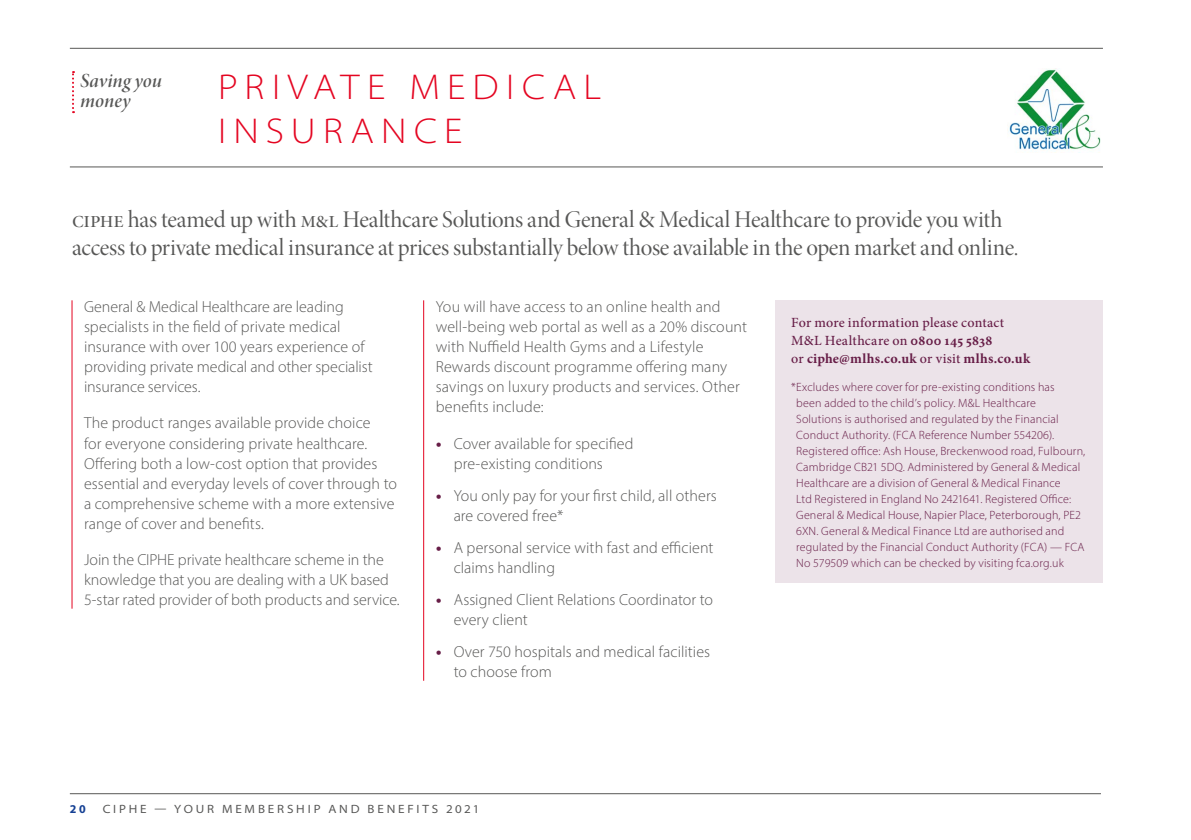
<style>
.page{position:relative;width:1191px;height:840px;background:#fff}
.page>*{position:absolute;margin:0;border:0;box-sizing:border-box;transform-origin:0 0}
.Heading_1{font:300 semi-expanded 36px/44px "Myriad Pro";letter-spacing:.205em;color:#e40521}
.Body_intro{font:24px/28px "Minion Pro Disp";letter-spacing:-.01em;color:#575756}
.Running_section_2{font:20px/20px "Minion Pro Semibold It Disp";letter-spacing:.005em;color:#575756}
.Body{font:300 16px/20px "Myriad Pro";letter-spacing:.005em;color:#575756}
.Contact_info_body{font:500 14px/18px "Minion Pro";letter-spacing:.01em;color:#671d47}
.T_Cs{font:300 12px/16px "Myriad Pro";letter-spacing:.015em;color:#671d47}
.t1{font:semi-expanded 12px "Myriad Pro";letter-spacing:.24em;color:#575756}
.t2{font:700 12px "Myriad Pro";color:#164194}
.s1{font-size:24px;color:#671d47}
.s2{font-weight:700}
</style>
<div class="page">
<hr style="left:70px;top:792px;width:1031px;height:1px;background:#575756">
<hr style="left:70px;top:48px;width:1033px;height:1px;background:#575756">
<hr style="left:70px;top:166px;width:1033px;height:1px;background:#575756">
<img style="left:1008px;top:69px;width:93px;height:81px">
<svg style="left:72px;top:71px;width:2px;height:42px"></svg>
<hr style="left:72px;top:300px;width:1px;height:308px;background:#e40521">
<hr style="left:423px;top:300px;width:1px;height:380px;background:#e40521">
<div style="left:775px;top:300px;width:328px;height:282px;background:#ece3e9"></div>
<p class="Running_section_2" style="left:80px;top:70px;width:83px">Saving you money</p>
<p class="Heading_1" style="left:218px;top:65px;width:384px">PRIVATE MEDICAL<br>INSURANCE</p>
<p class="Body_intro" style="left:72px;top:206px;width:948px">CIPHE has teamed up with M&amp;L Healthcare Solutions and General &amp; Medical Healthcare to provide you with access to private medical insurance at prices substantially below those available in the open market and online.</p>
<p class="Body" style="left:84px;top:297px;width:290px">General &amp; Medical Healthcare are leading specialists in the field of private medical insurance with over 100 years experience of providing private medical and other specialist insurance services.</p>
<p class="Body" style="left:84px;top:413px;width:314px">The product ranges available provide choice<br>for everyone considering private healthcare.<br>Offering both a low-cost option that provides essential and everyday levels of cover through to a comprehensive scheme with a more extensive range of cover and benefits.</p>
<p class="Body" style="left:84px;top:549px;width:317px">Join the CIPHE private healthcare scheme in the knowledge that you are dealing with a UK based<br>5-star rated provider of both products and service.</p>
<p class="Body" style="left:436px;top:297px;width:313px">You will have access to an online health and well-being web portal as well as a 20% discount with Nuffield Health Gyms and a Lifestyle Rewards discount programme offering many savings on luxury products and services. Other benefits include:</p>
<p class="Body" style="left:454px;top:433px;width:181px;text-indent:-18px"><span class="s1">•</span> Cover available for specified pre-existing conditions</p>
<p class="Body" style="left:454px;top:485px;width:265px;text-indent:-18px"><span class="s1">•</span> You only pay for your first child, all others are covered free*</p>
<p class="Body" style="left:454px;top:537px;width:261px;text-indent:-18px"><span class="s1">•</span> A personal service with fast and efficient claims handling</p>
<p class="Body" style="left:454px;top:589px;width:261px;text-indent:-18px"><span class="s1">•</span> Assigned Client Relations Coordinator to every client</p>
<p class="Body" style="left:454px;top:641px;width:258px;text-indent:-18px"><span class="s1">•</span> Over 750 hospitals and medical facilities to choose from</p>
<p class="Contact_info_body" style="left:791px;top:313px;width:240px">For more information please contact<br>M&amp;L Healthcare on <span class="s2">0800 145 5838<br></span>or <span class="s2">ciphe@mlhs.co.uk</span> or visit <span class="s2">mlhs.co.uk</span></p>
<p class="T_Cs" style="left:796px;top:378px;width:291px;text-indent:-5px">*Excludes where cover for pre-existing conditions has<br>been added to the child’s policy. M&amp;L Healthcare<br>Solutions is authorised and regulated by the Financial Conduct Authority. (FCA Reference Number 554206).<br>Registered office: Ash House, Breckenwood road, Fulbourn, Cambridge CB21 5DQ. Administered by General &amp; Medical Healthcare are a division of General &amp; Medical Finance<br>Ltd Registered in England No 2421641. Registered Office:<br>General &amp; Medical House, Napier Place, Peterborough, PE2<br>6XN. General &amp; Medical Finance Ltd are authorised and regulated by the Financial Conduct Authority (FCA) — FCA No 579509 which can be checked by visiting fca.org.uk</p>
<p class="t2" style="left:70px;top:801px;width:17px">20</p>
<p class="t1" style="left:103px;top:801px;width:378px">CIPHE — YOUR MEMBERSHIP AND BENEFITS 2021</p>
</div>
